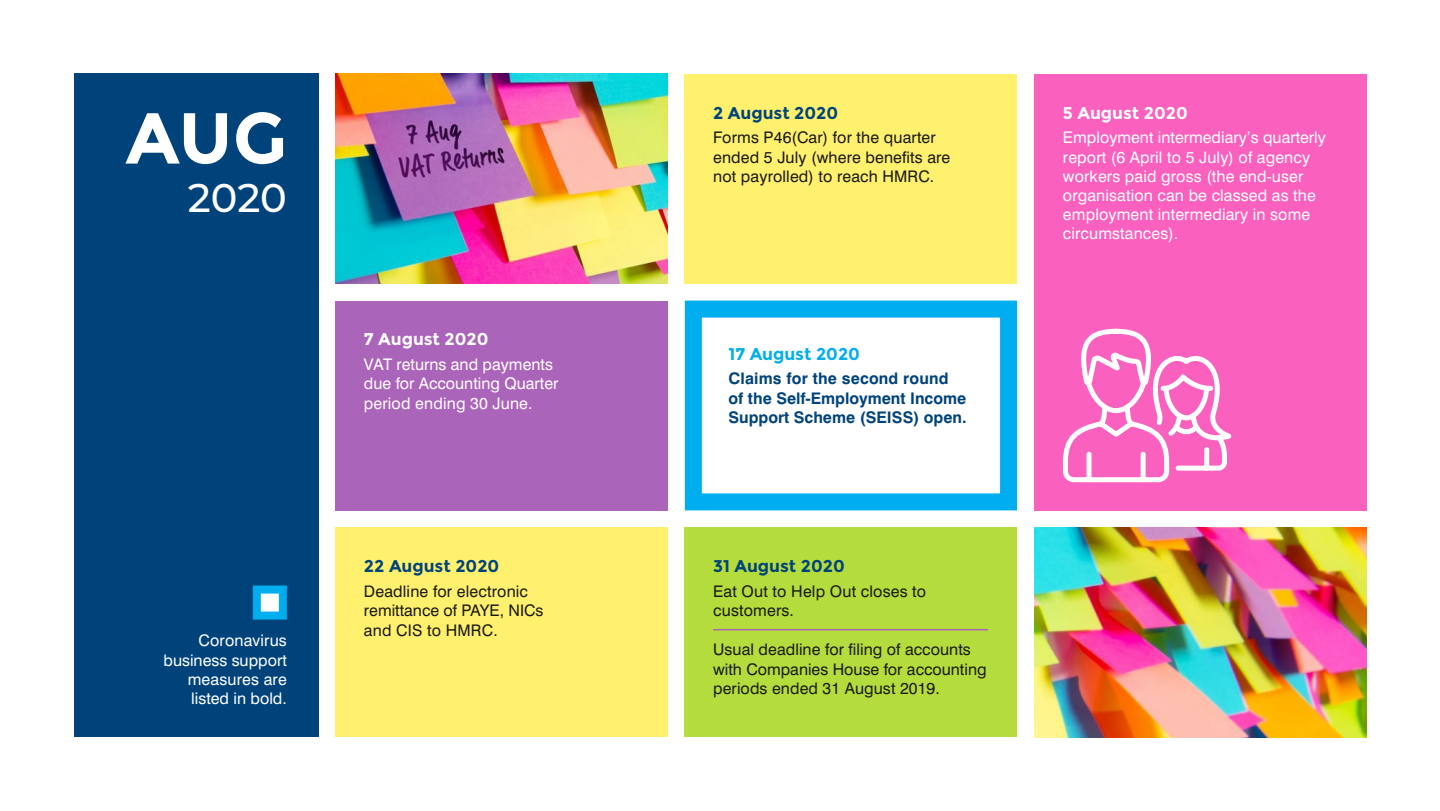
<style>
.page{position:relative;width:1440px;height:811px;background:#fff}
.page>*{position:absolute;margin:0;border:0;box-sizing:border-box;transform-origin:0 0}
.t1{font:700 72px "Montserrat";color:#fff}
.t2{font:500 40px "Montserrat";color:#fff}
.t3{font:700 17px "Montserrat";color:#00437b}
.t4{font:700 17px "Montserrat";color:#fff}
.t5{font:700 17px "Montserrat";color:#00aeef}
.t6{font:16px/19.2px "Swiss 721 BT";letter-spacing:.01em;color:#fff}
.t7{font:16px/19.2px "Swiss 721 BT";letter-spacing:.01em;color:#1a1a1a}
.t8{font:700 16px/19.2px "Swiss 721 BT";color:#00437b}
</style>
<div class="page">
<div style="left:74px;top:74px;width:245px;height:663px;background:#00437b"></div>
<div style="left:685px;top:527px;width:332px;height:210px;background:#b4dc3c"></div>
<div style="left:336px;top:527px;width:332px;height:210px;background:#fff06e"></div>
<div style="left:336px;top:300px;width:332px;height:210px;background:#aa64b9"></div>
<div style="left:685px;top:74px;width:332px;height:209px;background:#fff06e"></div>
<img style="left:1034px;top:527px;width:332px;height:210px">
<img style="left:336px;top:74px;width:332px;height:209px">
<div style="left:1034px;top:74px;width:332px;height:436px;background:#fa60be"></div>
<div style="left:685px;top:300px;width:332px;height:210px;border:17px solid #00aeef"></div>
<div style="left:253px;top:585px;width:34px;height:34px;background:#fff;border:8px solid #00aeef"></div>
<svg style="left:1063px;top:328px;width:169px;height:155px"></svg>
<hr style="left:713px;top:629px;width:275px;height:1px;background:#aa64b9">
<p class="t1" style="left:126px;top:95px;width:163px">AUG</p>
<p class="t2" style="left:188px;top:169px;width:100px">2020</p>
<p class="t6" style="left:164px;top:631px;width:125px;text-align:right">Coronavirus business support measures are listed in bold.</p>
<p class="t4" style="left:364px;top:329px;width:126px">7 August 2020</p>
<p class="t6" style="left:364px;top:355px;width:196px">VAT returns and payments due for Accounting Quarter period ending 30 June.</p>
<p class="t3" style="left:364px;top:556px;width:137px">22 August 2020</p>
<p class="t7" style="left:364px;top:581px;width:181px">Deadline for electronic remittance of PAYE, NICs and CIS to HMRC.</p>
<p class="t3" style="left:713px;top:102px;width:127px">2 August 2020</p>
<p class="t7" style="left:713px;top:128px;width:239px">Forms P46(Car) for the quarter ended 5 July (where benefits are not payrolled) to reach HMRC.</p>
<p class="t5" style="left:729px;top:343px;width:133px">17 August 2020</p>
<p class="t8" style="left:729px;top:369px;width:240px">Claims for the second round of the Self-Employment Income<br>Support Scheme (SEISS) open.</p>
<p class="t3" style="left:713px;top:556px;width:133px">31 August 2020</p>
<p class="t7" style="left:713px;top:581px;width:215px">Eat Out to Help Out closes to customers.</p>
<p class="t7" style="left:713px;top:640px;width:275px">Usual deadline for filing of accounts with Companies House for accounting periods ended 31 August 2019.</p>
<p class="t4" style="left:1063px;top:102px;width:126px">5 August 2020</p>
<p class="t6" style="left:1063px;top:128px;width:265px">Employment intermediary’s quarterly report (6 April to 5 July) of agency workers paid gross (the end-user organisation can be classed as the employment intermediary in some circumstances).</p>
</div>
